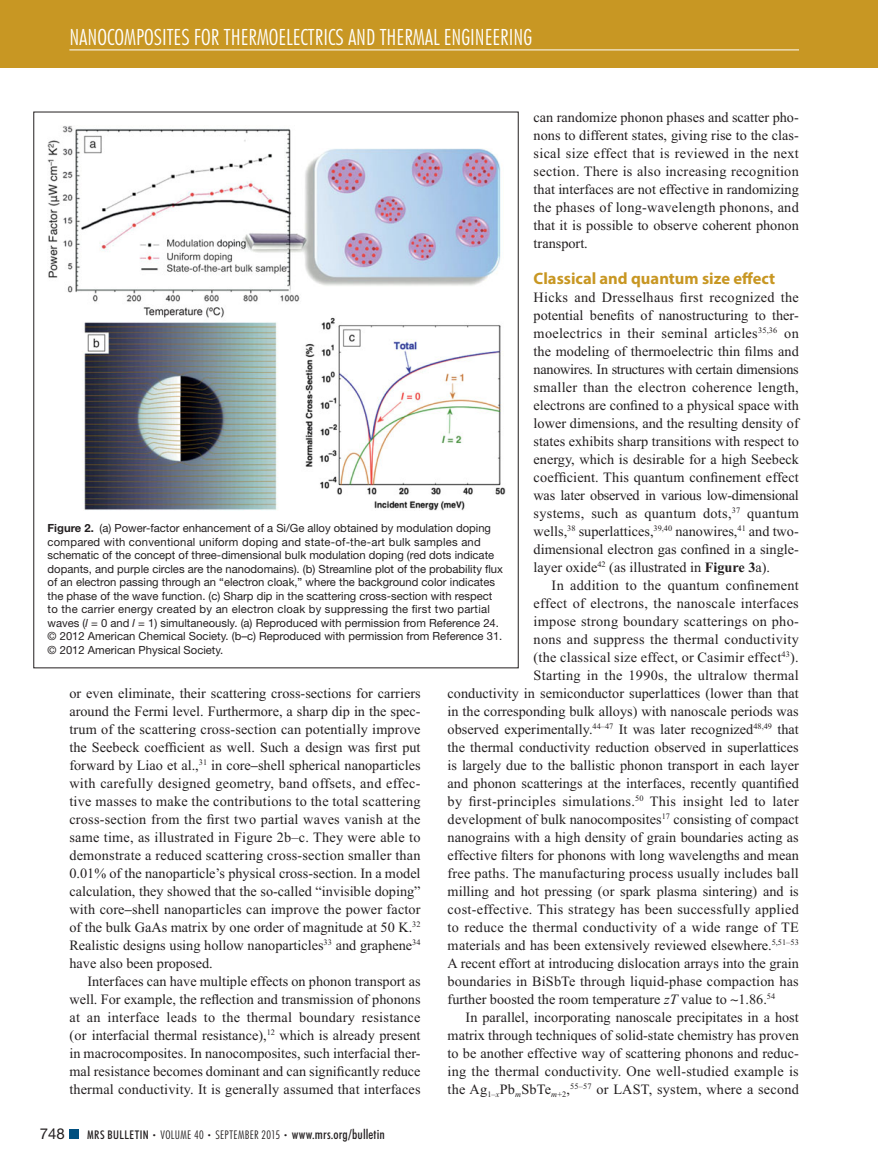
<style>
.page{position:relative;width:878px;height:1175px;background:#fff}
.page>*{position:absolute;margin:0;border:0;box-sizing:border-box;transform-origin:0 0}
.t1{font:300 condensed 22.5px "Futura BT";color:#fff}
.t2{font:700 16.5px "Myriad Pro";color:#c89723}
.t3{font:15px "Helvetica Neue LT Std";color:#231f20}
.t4{font:14.25px/18px "Times New Roman";color:#231f20;text-align:justify}
.t5{font:14.25px "Times New Roman";letter-spacing:.02em;color:#231f20}
.t6{font:300 condensed 12px "Futura BT";letter-spacing:.03em;color:#231f20}
.t7{font:11.25px/13.5px "Helvetica Neue LT Std";color:#231f20}
.s1{font-weight:700}
.s2{font-style:italic}
.s3{font-family:"Tn Q"}
.s4{font-weight:500}
.s5{font-size:7.5px}
.s6{font-weight:500;font-size:13.5px}
</style>
<div class="page">
<div style="left:0;top:0;width:878px;height:68px;background:#c89723"></div>
<hr style="left:69px;top:50px;width:730px;height:1px;background:#fff">
<div style="left:69px;top:1130px;width:9px;height:8px;background:#005080"></div>
<img style="left:48px;top:126px;width:457px;height:384px">
<h1 class="t1" style="left:69px;top:29px;width:464px">NANOCOMPOSITES FOR THERMOELECTRICS AND THERMAL ENGINEERING</h1>
<p class="t4" style="left:533px;top:109px;width:267px">can randomize phonon phases and scatter pho&shy;nons to different states, giving rise to the clas&shy;sical size effect that is reviewed in the next section. There is also increasing recognition that interfaces are not effective in randomizing the phases of long-wavelength phonons, and that it is possible to observe coherent phonon transport.</p>
<p class="t2" style="left:533px;top:272px;width:243px">Classical and quantum size effect</p>
<p class="t4" style="left:533px;top:289px;width:267px">Hicks and Dresselhaus first recognized the potential benefits of nanostructuring to ther&shy;moelectrics in their seminal articles <sup>35</sup> <sup>,</sup> <sup>36</sup> on the modeling of thermoelectric thin films and nanowires. In structures with certain dimensions smaller than the electron coherence length, electrons are confined to a physical space with lower dimensions, and the resulting density of states exhibits sharp transitions with respect to energy, which is desirable for a high Seebeck coefficient. This quantum confinement effect was later observed in various low-dimensional systems, such as quantum dots, <sup>37</sup> quantum wells, <sup>38</sup> superlattices, <sup>39</sup> <sup>,</sup> <sup>40</sup> nanowires, <sup>41</sup> and two&shy;dimensional electron gas confined in a single&shy;layer oxide <sup>42</sup> (as illustrated in <span class="s1">Figure 3</span> a).</p>
<p class="t5" style="left:551px;top:580px;width:249px">In addition to the quantum confinement</p>
<p class="t5" style="left:533px;top:598px;width:267px">effect of electrons, the nanoscale interfaces</p>
<p class="t5" style="left:533px;top:616px;width:267px">impose strong boundary scatterings on pho-</p>
<p class="t5" style="left:533px;top:634px;width:267px">nons and suppress the thermal conductivity</p>
<p class="t5" style="left:533px;top:652px;width:267px">(the classical size effect, or Casimir effect <sup>43</sup> ).</p>
<p class="t5" style="left:533px;top:670px;width:267px">Starting in the 1990s, the ultralow thermal</p>
<p class="t4" style="left:447px;top:685px;width:353px">conductivity in semiconductor superlattices (lower than that</p>
<p class="t4" style="left:447px;top:703px;width:353px">in the corresponding bulk alloys) with nanoscale periods was</p>
<p class="t4" style="left:447px;top:721px;width:353px">observed experimentally. <sup>44</sup> <sup>–</sup> <sup>47</sup> It was later recognized <sup>48</sup> <sup>,</sup> <sup>49</sup> that</p>
<p class="t4" style="left:447px;top:739px;width:353px">the thermal conductivity reduction observed in superlattices</p>
<p class="t4" style="left:447px;top:757px;width:353px">is largely due to the ballistic phonon transport in each layer</p>
<p class="t4" style="left:447px;top:775px;width:353px">and phonon scatterings at the interfaces, recently quantified</p>
<p class="t5" style="left:447px;top:796px;width:352px">by first-principles simulations. <sup>50</sup> This insight led to later</p>
<p class="t4" style="left:447px;top:811px;width:353px">development of bulk nanocomposites <sup>17</sup> consisting of compact</p>
<p class="t4" style="left:447px;top:829px;width:353px">nanograins with a high density of grain boundaries acting as</p>
<p class="t4" style="left:447px;top:847px;width:353px">effective filters for phonons with long wavelengths and mean</p>
<p class="t4" style="left:447px;top:865px;width:353px">free paths. The manufacturing process usually includes ball</p>
<p class="t4" style="left:447px;top:883px;width:353px">milling and hot pressing (or spark plasma sintering) and is</p>
<p class="t5" style="left:447px;top:904px;width:353px">cost-effective. This strategy has been successfully applied</p>
<p class="t5" style="left:447px;top:922px;width:353px">to reduce the thermal conductivity of a wide range of TE</p>
<p class="t4" style="left:447px;top:937px;width:353px">materials and has been extensively reviewed elsewhere. <sup>5</sup> <sup>,</sup> <sup>51</sup> <sup>–</sup> <sup>53</sup></p>
<p class="t4" style="left:447px;top:955px;width:353px">A recent effort at introducing dislocation arrays into the grain</p>
<p class="t4" style="left:447px;top:973px;width:353px">boundaries in BiSbTe through liquid-phase compaction has</p>
<p class="t4" style="left:447px;top:991px;width:329px">further boosted the room temperature <span class="s2">zT</span> value to <span class="s3">∼</span> 1.86. <sup>54</sup></p>
<p class="t4" style="left:465px;top:1009px;width:335px">In parallel, incorporating nanoscale precipitates in a host</p>
<p class="t4" style="left:447px;top:1027px;width:353px">matrix through techniques of solid-state chemistry has proven</p>
<p class="t4" style="left:447px;top:1045px;width:353px">to be another effective way of scattering phonons and reduc-</p>
<p class="t4" style="left:447px;top:1063px;width:353px">ing the thermal conductivity. One well-studied example is</p>
<p class="t4" style="left:447px;top:1081px;width:353px">the Ag <sub>1–</sub> <sub>x</sub> Pb <sub>m</sub> SbTe <sub>m</sub> <sub>+2</sub> , <sup>55</sup> <sup>–</sup> <sup>57</sup> or LAST, system, where a second</p>
<p class="t7" style="left:48px;top:523px;width:457px"><span class="s1">Figure 2.</span> (a) Power-factor enhancement of a Si/Ge alloy obtained by modulation doping compared with conventional uniform doping and state-of-the-art bulk samples and schematic of the concept of three-dimensional bulk modulation doping (red dots indicate dopants, and purple circles are the nanodomains). (b) Streamline plot of the probability flux of an electron passing through an “electron cloak,” where the background color indicates the phase of the wave function. (c) Sharp dip in the scattering cross-section with respect to the carrier energy created by an electron cloak by suppressing the first two partial waves ( <span class="s2">l</span> = 0 and <span class="s2">l</span> = 1) simultaneously. (a) Reproduced with permission from Reference 24. © 2012 American Chemical Society. (b–c) Reproduced with permission from Reference 31. © 2012 American Physical Society.</p>
<p class="t4" style="left:69px;top:685px;width:353px">or even eliminate, their scattering cross-sections for carriers around the Fermi level. Furthermore, a sharp dip in the spec&shy;trum of the scattering cross-section can potentially improve the Seebeck coefficient as well. Such a design was first put forward by Liao et al., <sup>31</sup> in core <span class="s1">–</span> shell spherical nanoparticles with carefully designed geometry, band offsets, and effec&shy;tive masses to make the contributions to the total scattering cross-section from the first two partial waves vanish at the same time, as illustrated in Figure 2b–c . They were able to demonstrate a reduced scattering cross-section smaller than 0.01% of the nanoparticle’s physical cross-section. In a model calculation, they showed that the so-called “invisible doping” with core <span class="s1">–</span> shell nanoparticles can improve the power factor of the bulk GaAs matrix by one order of magnitude at 50 K. <sup>32<br></sup>Realistic designs using hollow nanoparticles <sup>33</sup> and graphene <sup>34 </sup>have also been proposed.</p>
<p class="t4" style="left:69px;top:973px;width:353px;text-indent:18px">Interfaces can have multiple effects on phonon transport as well. For example, the reflection and transmission of phonons at an interface leads to the thermal boundary resistance (or interfacial thermal resistance), <sup>12</sup> which is already present in macrocomposites. In nanocomposites, such interfacial ther&shy;mal resistance becomes dominant and can significantly reduce thermal conductivity. It is generally assumed that interfaces</p>
<p class="t3" style="left:40px;top:1128px;width:27px">748</p>
<p class="t6" style="left:87px;top:1130px;width:299px"><span class="s4">MRS BULLETIN</span> <span class="s5">•</span> VOLUME 40 <span class="s5">•</span> SEPTEMBER 2015 <span class="s5">•</span> <span class="s6">www.mrs.org/bulletin</span></p>
</div>
